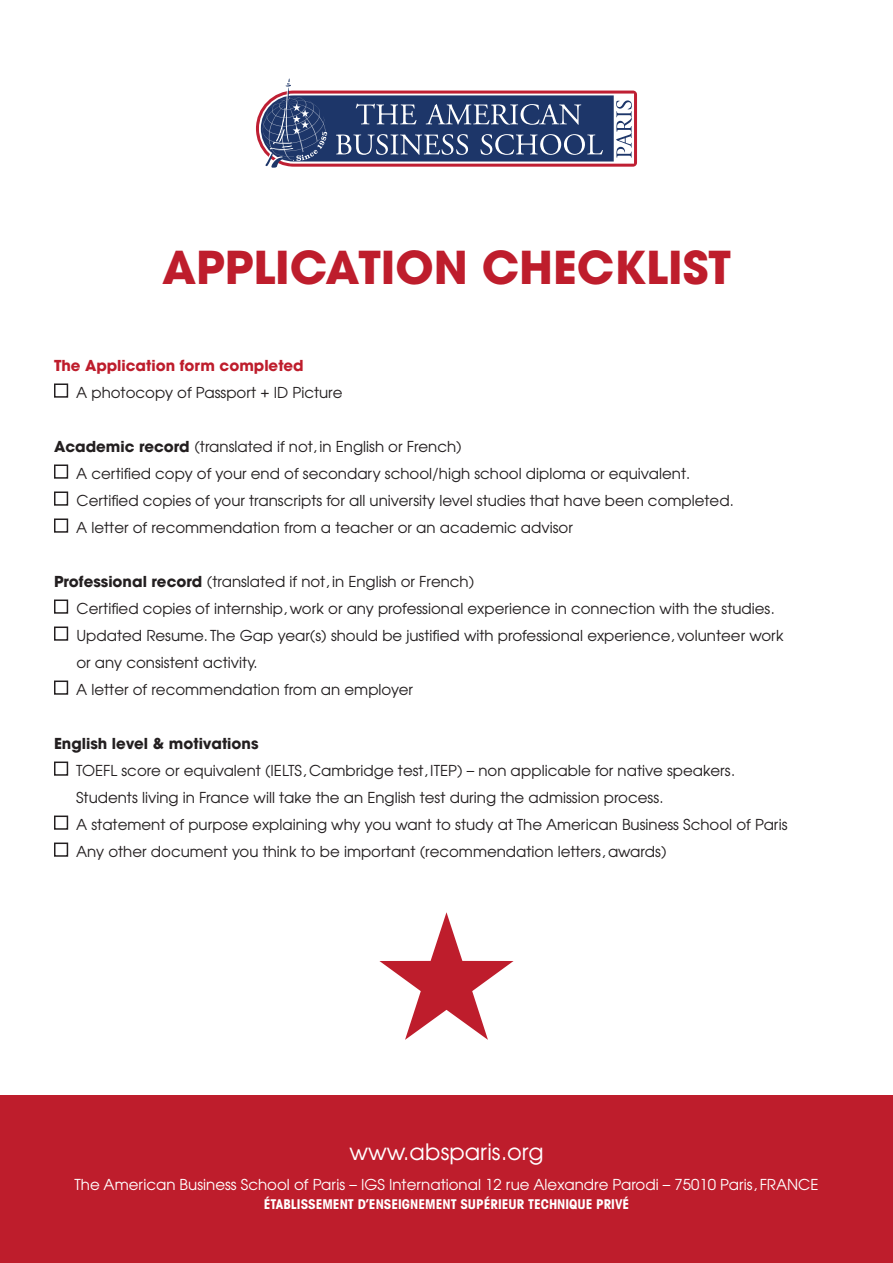
<style>
.page{position:relative;width:893px;height:1263px;background:#fff}
.page>*{position:absolute;margin:0;border:0;box-sizing:border-box;transform-origin:0 0}
.t1{font:700 45px "Avant Garde";color:#be1d2c}
.t2{font:22.5px "Avant Garde";color:#fff}
.t3{font:15px/27px "Avant Garde";color:#231f20}
.t4{font:15px "Avant Garde";color:#fff}
.t5{font:700 15px "Avant Garde";color:#be1d2c}
.t6{font:700 15px "Avant Garde";color:#231f20}
.t7{font:700 condensed 13.5px "Avant Garde";color:#fff}
.s1{font-weight:700}
</style>
<div class="page">
<div style="left:54px;top:383px;width:14px;height:15px;border:2px solid #231f20"></div>
<div style="left:54px;top:464px;width:14px;height:15px;border:2px solid #231f20"></div>
<div style="left:54px;top:491px;width:14px;height:15px;border:2px solid #231f20"></div>
<div style="left:54px;top:518px;width:14px;height:15px;border:2px solid #231f20"></div>
<div style="left:54px;top:599px;width:14px;height:15px;border:2px solid #231f20"></div>
<div style="left:54px;top:626px;width:14px;height:15px;border:2px solid #231f20"></div>
<div style="left:54px;top:680px;width:14px;height:15px;border:2px solid #231f20"></div>
<div style="left:54px;top:761px;width:14px;height:15px;border:2px solid #231f20"></div>
<div style="left:54px;top:815px;width:14px;height:15px;border:2px solid #231f20"></div>
<div style="left:54px;top:842px;width:14px;height:15px;border:2px solid #231f20"></div>
<svg style="left:379px;top:912px;width:135px;height:128px"></svg>
<svg style="left:256px;top:78px;width:381px;height:90px"></svg>
<div style="left:0;top:1095px;width:893px;height:168px;background:#be1d2c"></div>
<h1 class="t1" style="left:162px;top:239px;width:570px">APPLICATION CHECKLIST</h1>
<p class="t5" style="left:54px;top:355px;width:251px">The Application form completed</p>
<p class="t3" style="left:76px;top:378px;width:268px">A photocopy of Passport + ID Picture</p>
<p class="t3" style="left:76px;top:432px;width:659px;text-indent:-22px"><span class="s1">Academic record</span> (translated if not, in English or French)<br>A certified copy of your end of secondary school/high school diploma or equivalent.<br>Certified copies of your transcripts for all university level studies that have been completed.<br>A letter of recommendation from a teacher or an academic advisor</p>
<p class="t3" style="left:76px;top:567px;width:709px;text-indent:-22px"><span class="s1">Professional record</span> (translated if not, in English or French)<br>Certified copies of internship, work or any professional experience in connection with the studies.<br>Updated Resume. The Gap year(s) should be justified with professional experience, volunteer work or any consistent activity.<br>A letter of recommendation from an employer</p>
<p class="t6" style="left:54px;top:733px;width:206px">English level &amp; motivations</p>
<p class="t3" style="left:76px;top:756px;width:713px">TOEFL score or equivalent (IELTS, Cambridge test, ITEP) – non applicable for native speakers.<br>Students living in France will take the an English test during the admission process.<br>A statement of purpose explaining why you want to study at The American Business School of Paris Any other document you think to be important (recommendation letters, awards)</p>
<h2 class="t2" style="left:349px;top:1137px;width:196px">www.absparis.org</h2>
<p class="t4" style="left:75px;top:1175px;width:745px">The American Business School of Paris – IGS International 12 rue Alexandre Parodi – 75010 Paris, FRANCE</p>
<p class="t7" style="left:264px;top:1195px;width:367px">ÉTABLISSEMENT D’ENSEIGNEMENT SUPÉRIEUR TECHNIQUE PRIVÉ</p>
</div>
